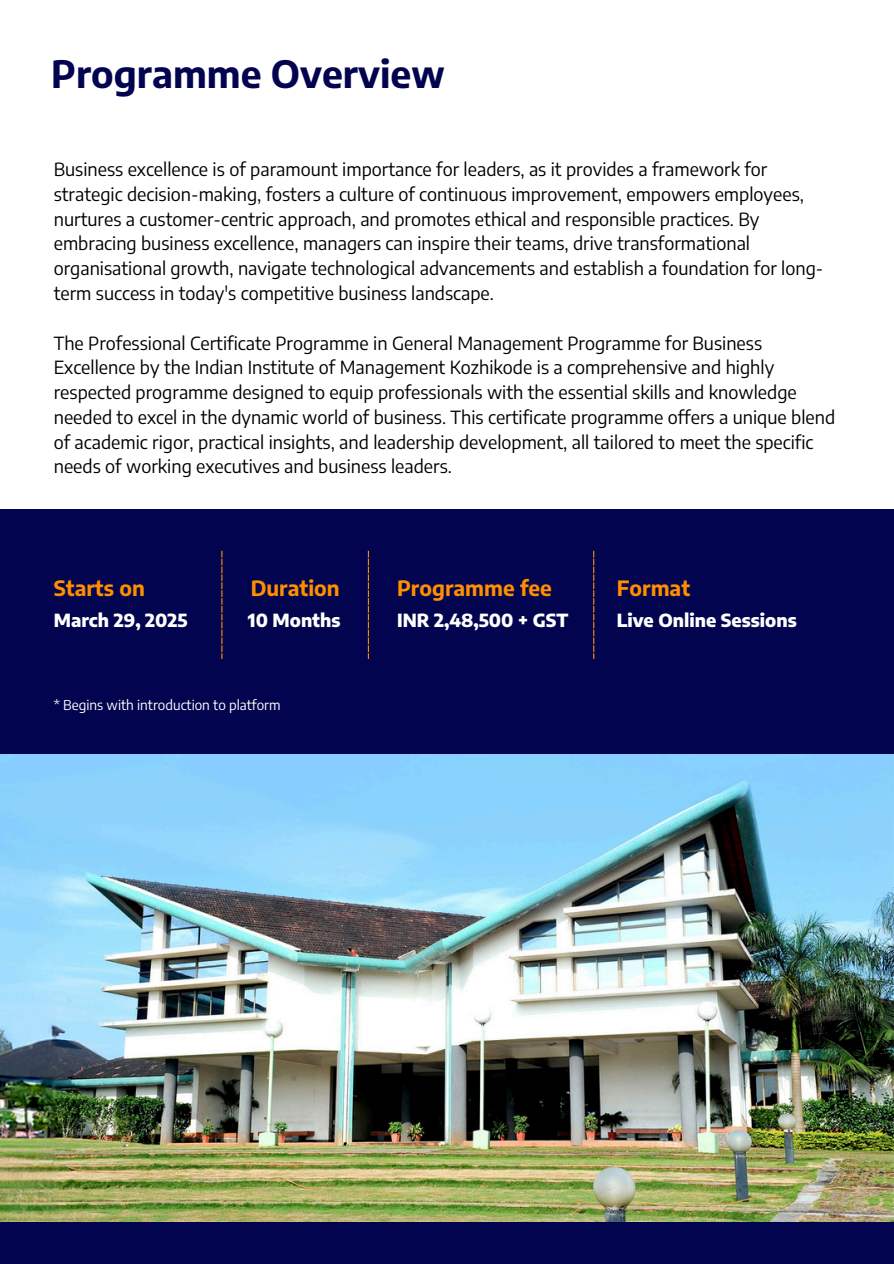
<style>
.page{position:relative;width:894px;height:1264px;background:#fff}
.page>*{position:absolute;margin:0;border:0;box-sizing:border-box;transform-origin:0 0}
.t1{font:700 37.5px "Encode Sans";color:#02044f}
.t2{font:700 21px "Encode Sans";color:#ff8e00}
.t3{font:18px/24.8px "Encode Sans";color:#000}
.t4{font:800 18px "Encode Sans";color:#fff}
.t5{font:13.5px "Encode Sans";color:#fff}
</style>
<div class="page">
<div style="left:0;top:509px;width:893px;height:245px;background:#02044f"></div>
<svg style="left:221px;top:551px;width:1px;height:108px"></svg>
<svg style="left:368px;top:551px;width:1px;height:108px"></svg>
<svg style="left:593px;top:551px;width:1px;height:108px"></svg>
<div style="left:0;top:1221px;width:893px;height:42px;background:#02044f"></div>
<img style="left:0;top:754px;width:893px;height:467px">
<p class="t1" style="left:51px;top:50px;width:395px">Programme Overview</p>
<h2 class="t3" style="left:54px;top:156px;width:771px">Business excellence is of paramount importance for leaders, as it provides a framework for strategic decision-making, fosters a culture of continuous improvement, empowers employees, nurtures a customer-centric approach, and promotes ethical and responsible practices. By embracing business excellence, managers can inspire their teams, drive transformational organisational growth, navigate technological advancements and establish a foundation for long&shy;term success in today's competitive business landscape.</h2>
<h3 class="t3" style="left:54px;top:330px;width:782px">The Professional Certificate Programme in General Management Programme for Business Excellence by the Indian Institute of Management Kozhikode is a comprehensive and highly respected programme designed to equip professionals with the essential skills and knowledge needed to excel in the dynamic world of business. This certificate programme offers a unique blend of academic rigor, practical insights, and leadership development, all tailored to meet the specific needs of working executives and business leaders.</h3>
<h1 class="t2" style="left:54px;top:574px;width:93px">Starts on</h1>
<h5 class="t2" style="left:251px;top:574px;width:90px">Duration</h5>
<p class="t2" style="left:397px;top:574px;width:156px">Programme fee</p>
<h2 class="t2" style="left:616px;top:574px;width:75px">Format</h2>
<h4 class="t4" style="left:54px;top:609px;width:135px">March 29, 2025</h4>
<p class="t4" style="left:248px;top:609px;width:94px">10 Months</p>
<h2 class="t4" style="left:397px;top:609px;width:173px">INR 2,48,500 + GST</h2>
<h4 class="t4" style="left:616px;top:609px;width:181px">Live Online Sessions</h4>
<p class="t5" style="left:54px;top:696px;width:228px">* Begins with introduction to platform</p>
</div>
